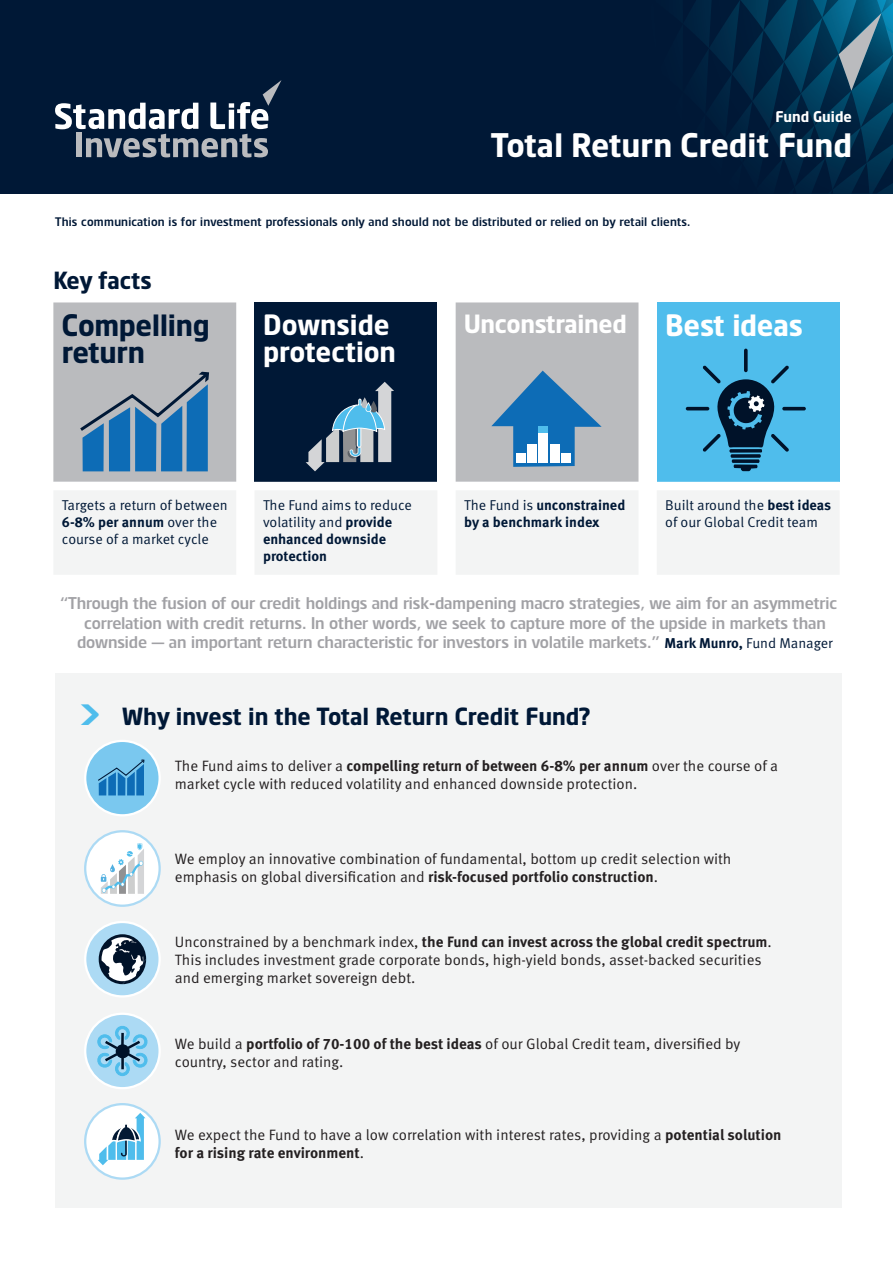
<style>
.page{position:relative;width:893px;height:1263px;background:#fff}
.page>*{position:absolute;margin:0;border:0;box-sizing:border-box;transform-origin:0 0}
.t1{font:700 33px "Standard Life";color:#fff}
.t2{font:700 30px/27px "Standard Life";letter-spacing:-.01em;color:#001836}
.t3{font:700 30px "Standard Life";letter-spacing:-.01em;color:#fff}
.t4{font:700 28.5px/27px "Standard Life";color:#fff}
.t5{font:700 25.5px "Standard Life";letter-spacing:-.01em;color:#fff}
.t6{font:700 24px "Standard Life";color:#001836}
.Introductory_Copy{font:16.5px "Standard Life";color:#a1a1a5}
.t7{font:15px/18px "Meta Standard Life Pro TF Norm";color:#231f20}
.t8{font:700 15px "Standard Life";color:#fff}
.Body_text{font:14.25px/17.2px "Meta Standard Life Pro TF Norm";color:#001836}
.Body_text-2{font:700 14.25px/17.2px "Meta Standard Life Pro TF";color:#001836}
.WARNING_TEXT{font:12px "Standard Life";letter-spacing:.02em;color:#001836}
.s1{font-family:"Meta Standard Life Pro TF";font-weight:700}
.s2{font-family:"Meta Standard Life Pro TF Norm";font-weight:400}
.s3{font-family:"Meta Standard Life Pro TF";font-weight:700;font-size:14.25px;color:#001836}
.s4{font-family:"Meta Standard Life Pro TF Norm";font-size:14.25px;color:#001836}
.s5{font-size:42px;color:#4fbdec}
</style>
<div class="page">
<div style="left:55px;top:673px;width:786px;height:535px;background:#f3f4f4"></div>
<div style="left:0;top:0;width:893px;height:193px;background:#001836"></div>
<svg style="left:696px;top:0;width:197px;height:193px"></svg>
<svg style="left:55px;top:80px;width:226px;height:77px"></svg>
<div style="left:85px;top:741px;width:75px;height:74px;background:#7ac8ef;border-radius:50%"></div>
<div style="left:84px;top:740px;width:77px;height:76px;border:2px solid #fff;border-radius:50%"></div>
<div style="left:85px;top:922px;width:75px;height:74px;background:#acdaf4;border-radius:50%"></div>
<div style="left:84px;top:921px;width:77px;height:76px;border:2px solid #fff;border-radius:50%"></div>
<svg style="left:99px;top:934px;width:47px;height:50px"></svg>
<svg style="left:85px;top:1014px;width:75px;height:74px;background:#b6def5"></svg>
<div style="left:84px;top:1012px;width:77px;height:77px;border:2px solid #fff;border-radius:50%"></div>
<svg style="left:96px;top:1025px;width:53px;height:51px;background:#81bad8"></svg>
<div style="left:85px;top:831px;width:75px;height:75px;background:#fff;border-radius:50%"></div>
<div style="left:84px;top:830px;width:77px;height:77px;border:2px solid #acdaf4;border-radius:50%"></div>
<svg style="left:101px;top:843px;width:43px;height:51px"></svg>
<svg style="left:53px;top:302px;width:585px;height:180px;background:#c2c3c6"></svg>
<div style="left:255px;top:302px;width:182px;height:180px;background:#001836"></div>
<div style="left:657px;top:302px;width:183px;height:180px;background:#4fbdec"></div>
<div style="left:54px;top:491px;width:785px;height:83px;background:#f3f4f4"></div>
<svg style="left:306px;top:382px;width:88px;height:89px"></svg>
<svg style="left:731px;top:454px;width:30px;height:4px"></svg>
<svg style="left:732px;top:459px;width:27px;height:12px"></svg>
<hr style="left:686px;top:407px;width:23px;height:3px;background:#001229;border-radius:2px">
<hr style="left:782px;top:407px;width:24px;height:3px;background:#001229;border-radius:2px">
<svg style="left:744px;top:349px;width:4px;height:23px"></svg>
<svg style="left:703px;top:365px;width:86px;height:88px"></svg>
<svg style="left:77px;top:370px;width:134px;height:101px;background:#6591b5"></svg>
<svg style="left:98px;top:759px;width:47px;height:36px"></svg>
<svg style="left:491px;top:371px;width:111px;height:96px;background:#6a97bb"></svg>
<div style="left:539px;top:426px;width:9px;height:36px;background:#4fbdec"></div>
<div style="left:539px;top:433px;width:9px;height:29px;background:#fff"></div>
<div style="left:527px;top:444px;width:10px;height:18px;background:#fff"></div>
<div style="left:550px;top:444px;width:9px;height:18px;background:#fff"></div>
<div style="left:516px;top:453px;width:9px;height:9px;background:#fff"></div>
<div style="left:562px;top:453px;width:9px;height:9px;background:#fff"></div>
<div style="left:85px;top:1104px;width:75px;height:74px;background:#fff;border-radius:50%"></div>
<div style="left:84px;top:1103px;width:77px;height:77px;border:2px solid #acdaf4;border-radius:50%"></div>
<svg style="left:98px;top:1113px;width:47px;height:52px"></svg>
<p class="t8" style="left:776px;top:107px;width:78px">Fund Guide</p>
<p class="t1" style="left:491px;top:124px;width:363px">Total Return Credit Fund</p>
<p class="WARNING_TEXT" style="left:55px;top:214px;width:637px">This communication is for investment professionals only and should not be distributed or relied on by retail clients.</p>
<p class="t6" style="left:53px;top:265px;width:100px">Key facts</p>
<p class="t2" style="left:62px;top:312px;width:149px">Compelling return</p>
<p class="t4" style="left:263px;top:311px;width:134px">Downside protection</p>
<p class="t5" style="left:464px;top:308px;width:164px">Unconstrained</p>
<p class="t3" style="left:665px;top:307px;width:139px">Best ideas</p>
<p class="Body_text" style="left:62px;top:495px;width:167px">Targets a return of between<br><span class="s1">6-8% per annum</span> over the course of a market cycle</p>
<p class="Body_text-2" style="left:263px;top:495px;width:151px"><span class="s2">The Fund aims to reduce volatility and</span> provide enhanced downside protection</p>
<p class="Body_text-2" style="left:464px;top:495px;width:163px"><span class="s2">The Fund is</span> unconstrained by a benchmark index</p>
<p class="Body_text" style="left:665px;top:495px;width:167px">Built around the <span class="s1">best ideas </span>of our Global Credit team</p>
<p class="Introductory_Copy" style="left:60px;top:593px;width:778px">“Through the fusion of our credit holdings and risk-dampening macro strategies, we aim for an asymmetric</p>
<p class="Introductory_Copy" style="left:84px;top:612px;width:743px">correlation with credit returns. In other words, we seek to capture more of the upside in markets than</p>
<p class="Introductory_Copy" style="left:77px;top:632px;width:757px">downside — an important return characteristic for investors in volatile markets.” <span class="s3">Mark Munro,</span> <span class="s4">Fund Manager</span></p>
<p class="t6" style="left:80px;top:701px;width:512px"><span class="s5">&gt;</span> Why invest in the Total Return Credit Fund?</p>
<p class="t7" style="left:175px;top:756px;width:605px">The Fund aims to deliver a <span class="s1">compelling return of between 6-8% per annum</span> over the course of a market cycle with reduced volatility and enhanced downside protection.</p>
<p class="t7" style="left:175px;top:849px;width:558px">We employ an innovative combination of fundamental, bottom up credit selection with emphasis on global diversification and <span class="s1">risk-focused portfolio construction</span>.</p>
<p class="t7" style="left:175px;top:932px;width:598px">Unconstrained by a benchmark index, <span class="s1">the Fund can invest across the global credit spectrum</span>.<br>This includes investment grade corporate bonds, high-yield bonds, asset-backed securities and emerging market sovereign debt.</p>
<p class="t7" style="left:175px;top:1034px;width:567px">We build a <span class="s1">portfolio of 70-100 of the best ideas</span> of our Global Credit team, diversified by country, sector and rating.</p>
<p class="t7" style="left:175px;top:1125px;width:608px">We expect the Fund to have a low correlation with interest rates, providing a <span class="s1">potential solution for a rising rate environment</span>.</p>
</div>
